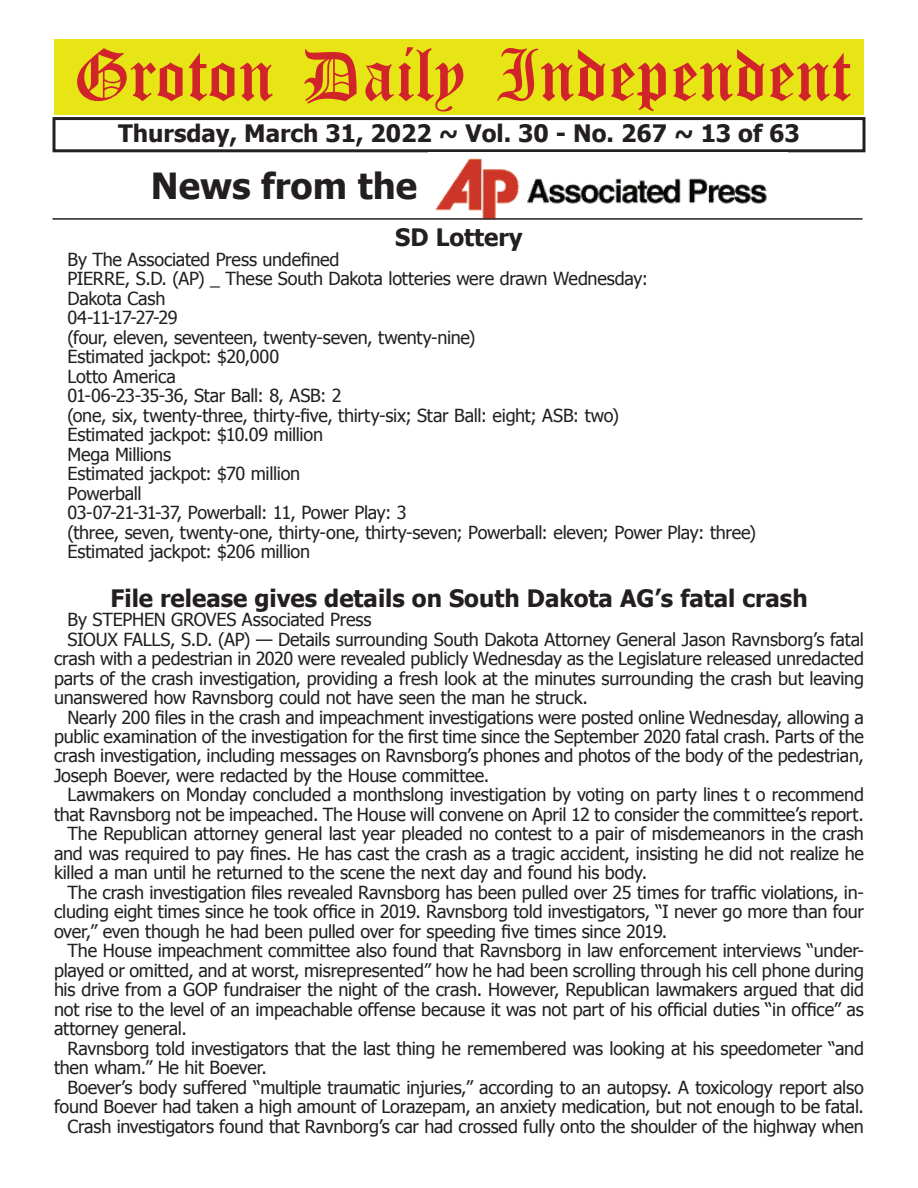
<style>
.page{position:relative;width:918px;height:1188px;background:#fff}
.page>*{position:absolute;margin:0;border:0;box-sizing:border-box;transform-origin:0 0}
.t1{font:54px "Old English Five";color:#d1232a}
.t2{font:700 36px "Tahoma";color:#231f20}
.t3{font:700 24px "Tahoma";color:#231f20}
.t4{font:18px/19.5px "Tahoma";letter-spacing:-.01em;color:#231f20}
</style>
<div class="page">
<div style="left:52px;top:117px;width:814px;height:35px;border:3px solid #231f20"></div>
<div style="left:54px;top:40px;width:810px;height:75px;background:#e7e515"></div>
<img style="left:435px;top:158px;width:332px;height:60px">
<hr style="left:52px;top:218px;width:810px;height:2px;background:#231f20">
<h1 class="t1" style="left:73px;top:50px;width:779px">Groton Daily Independent</h1>
<h3 class="t3" style="left:118px;top:116px;width:683px">Thursday, March 31, 2022 ~ Vol. 30 - No. 267 ~ 13 of 63</h3>
<h2 class="t2" style="left:151px;top:161px;width:268px">News from the</h2>
<h3 class="t3" style="left:395px;top:221px;width:129px">SD Lottery</h3>
<p class="t4" style="left:68px;top:249px;width:690px">By The Associated Press undefined<br>PIERRE, S.D. (AP) _ These South Dakota lotteries were drawn Wednesday:<br>Dakota Cash<br>04-11-17-27-29<br>(four, eleven, seventeen, twenty-seven, twenty-nine)<br>Estimated jackpot: $20,000<br>Lotto America<br>01-06-23-35-36, Star Ball: 8, ASB: 2<br>(one, six, twenty-three, thirty-five, thirty-six; Star Ball: eight; ASB: two)<br>Estimated jackpot: $10.09 million<br>Mega Millions<br>Estimated jackpot: $70 million<br>Powerball<br>03-07-21-31-37, Powerball: 11, Power Play: 3<br>(three, seven, twenty-one, thirty-one, thirty-seven; Powerball: eleven; Power Play: three)<br>Estimated jackpot: $206 million</p>
<h3 class="t3" style="left:110px;top:581px;width:699px">File release gives details on South Dakota AG’s fatal crash</h3>
<p class="t4" style="left:68px;top:609px;width:305px">By STEPHEN GROVES Associated Press</p>
<p class="t4" style="left:68px;top:628px;width:798px">SIOUX FALLS, S.D. (AP) — Details surrounding South Dakota Attorney General Jason Ravnsborg’s fatal</p>
<p class="t4" style="left:54px;top:648px;width:812px">crash with a pedestrian in 2020 were revealed publicly Wednesday as the Legislature released unredacted</p>
<p class="t4" style="left:54px;top:667px;width:811px">parts of the crash investigation, providing a fresh look at the minutes surrounding the crash but leaving</p>
<p class="t4" style="left:54px;top:687px;width:535px">unanswered how Ravnsborg could not have seen the man he struck.</p>
<p class="t4" style="left:68px;top:706px;width:798px">Nearly 200 files in the crash and impeachment investigations were posted online Wednesday, allowing a</p>
<p class="t4" style="left:54px;top:726px;width:811px">public examination of the investigation for the first time since the September 2020 fatal crash. Parts of the</p>
<p class="t4" style="left:54px;top:745px;width:812px">crash investigation, including messages on Ravnsborg’s phones and photos of the body of the pedestrian,</p>
<p class="t4" style="left:54px;top:765px;width:437px">Joseph Boever, were redacted by the House committee.</p>
<p class="t4" style="left:68px;top:784px;width:798px">Lawmakers on Monday concluded a monthslong investigation by voting on party lines t o recommend</p>
<p class="t4" style="left:54px;top:804px;width:811px">that Ravnsborg not be impeached. The House will convene on April 12 to consider the committee’s report.</p>
<p class="t4" style="left:68px;top:823px;width:798px">The Republican attorney general last year pleaded no contest to a pair of misdemeanors in the crash</p>
<p class="t4" style="left:54px;top:843px;width:811px">and was required to pay fines. He has cast the crash as a tragic accident, insisting he did not realize he</p>
<p class="t4" style="left:54px;top:862px;width:595px">killed a man until he returned to the scene the next day and found his body.</p>
<p class="t4" style="left:68px;top:882px;width:798px">The crash investigation files revealed Ravnsborg has been pulled over 25 times for traffic violations, in-</p>
<p class="t4" style="left:54px;top:901px;width:811px">cluding eight times since he took office in 2019. Ravnsborg told investigators, “I never go more than four</p>
<p class="t4" style="left:54px;top:921px;width:615px">over,” even though he had been pulled over for speeding five times since 2019.</p>
<p class="t4" style="left:68px;top:940px;width:798px">The House impeachment committee also found that Ravnsborg in law enforcement interviews “under-</p>
<p class="t4" style="left:54px;top:960px;width:811px">played or omitted, and at worst, misrepresented” how he had been scrolling through his cell phone during</p>
<p class="t4" style="left:54px;top:979px;width:811px">his drive from a GOP fundraiser the night of the crash. However, Republican lawmakers argued that did</p>
<p class="t4" style="left:54px;top:999px;width:811px">not rise to the level of an impeachable offense because it was not part of his official duties “in office” as</p>
<p class="t4" style="left:54px;top:1018px;width:134px">attorney general.</p>
<p class="t4" style="left:68px;top:1038px;width:798px">Ravnsborg told investigators that the last thing he remembered was looking at his speedometer “and</p>
<p class="t4" style="left:54px;top:1057px;width:214px">then wham.” He hit Boever.</p>
<p class="t4" style="left:68px;top:1077px;width:798px">Boever’s body suffered “multiple traumatic injuries,” according to an autopsy. A toxicology report also</p>
<p class="t4" style="left:54px;top:1096px;width:812px">found Boever had taken a high amount of Lorazepam, an anxiety medication, but not enough to be fatal.</p>
<p class="t4" style="left:68px;top:1116px;width:798px">Crash investigators found that Ravnborg’s car had crossed fully onto the shoulder of the highway when</p>
</div>
